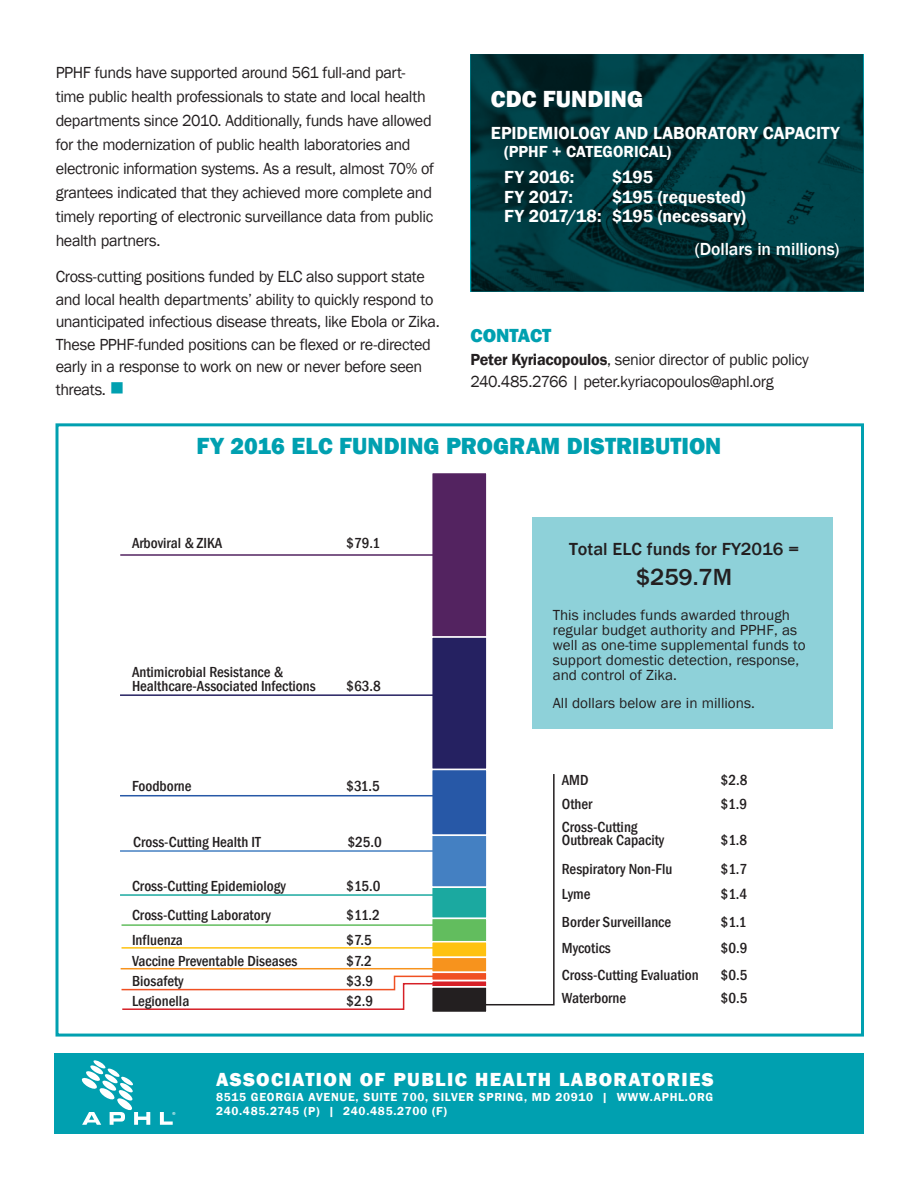
<style>
.page{position:relative;width:918px;height:1188px;background:#fff}
.page>*{position:absolute;margin:0;border:0;box-sizing:border-box;transform-origin:0 0}
.Hill_Day-CDC_Funding{font:800 24px "Franklin Gothic";color:#00a0b0}
.Hill_Day-CDC_Funding-2{font:800 24px "Franklin Gothic";color:#fff}
.funding_box__other{font:500 24px "Franklin Gothic";color:#231f20}
.Hill_Day-Bottom_bar{font:800 19.5px "Franklin Gothic";letter-spacing:.07em;color:#fff}
.Hill_Day-Header{font:800 19.5px "Franklin Gothic";color:#00a0b0}
.Hill_Day-CDC_Funding-3{font:600 18px "Franklin Gothic";color:#fff}
.funding_box__other-2{font:500 18px "Franklin Gothic";color:#231f20}
.Hill_Day-CDC_Funding-4{font:500 18px "Franklin Gothic";letter-spacing:-.005em;color:#fff}
.Hill_Day-Body{font:16.5px/24px "Franklin Gothic";letter-spacing:-.025em;color:#231f20}
.Hill_Day-CDC_Funding-5{font:600 16.5px "Franklin Gothic";color:#fff}
.funding_box_lables{font:500 condensed 15px/13.5px "Franklin Gothic";color:#231f20}
.funding_box__other-3{font:15px/15px "Franklin Gothic";color:#231f20}
.funding_box__other-4{font:500 condensed 15px/13.5px "Franklin Gothic";color:#231f20}
.Hill_Day-BottomBar_a{font:600 12px "Franklin Gothic";letter-spacing:.06em;color:#fff}
.t1{font:8.7px "Myriad Pro";color:#fff}
.s1{color:#00a0b0}
.s2{font-weight:600}
</style>
<div class="page">
<svg style="left:471px;top:54px;width:393px;height:238px;background:#00383d"></svg>
<div style="left:54px;top:1053px;width:810px;height:81px;background:#00a0b0"></div>
<svg style="left:160px;top:1112px;width:13px;height:13px"></svg>
<svg style="left:81px;top:1060px;width:69px;height:65px"></svg>
<div style="left:56px;top:423px;width:808px;height:614px;border:3px solid #00a0b0"></div>
<div style="left:431px;top:472px;width:57px;height:166px;background:#532360;border:2px solid #fff"></div>
<div style="left:431px;top:636px;width:57px;height:134px;background:#252161;border:2px solid #fff"></div>
<div style="left:431px;top:769px;width:57px;height:67px;background:#2758a7;border:2px solid #fff"></div>
<div style="left:431px;top:835px;width:57px;height:53px;background:#4480c2;border:2px solid #fff"></div>
<div style="left:431px;top:887px;width:57px;height:32px;background:#1ba9a0;border:2px solid #fff"></div>
<div style="left:431px;top:918px;width:57px;height:24px;background:#62bd5e;border:2px solid #fff"></div>
<div style="left:431px;top:941px;width:57px;height:17px;background:#fec210;border:2px solid #fff"></div>
<div style="left:431px;top:957px;width:57px;height:16px;background:#f7931d;border:2px solid #fff"></div>
<div style="left:431px;top:972px;width:57px;height:9px;background:#f05022;border:2px solid #fff"></div>
<svg style="left:461px;top:980px;width:14px;height:6px"></svg>
<div style="left:432px;top:987px;width:55px;height:25px;background:#231f20"></div>
<div style="left:431px;top:986px;width:57px;height:27px;border:2px solid #fff"></div>
<hr style="left:120px;top:694px;width:330px;height:2px;background:#252161">
<hr style="left:120px;top:795px;width:333px;height:1px;background:#2758a7">
<hr style="left:120px;top:850px;width:334px;height:2px;background:#4480c2">
<hr style="left:122px;top:947px;width:317px;height:2px;background:#fec210">
<hr style="left:120px;top:894px;width:320px;height:2px;background:#1ba9a0">
<hr style="left:122px;top:924px;width:325px;height:2px;background:#62bd5e">
<hr style="left:121px;top:968px;width:318px;height:1px;background:#f7931d">
<hr style="left:120px;top:554px;width:339px;height:2px;background:#532360">
<div style="left:532px;top:518px;width:301px;height:211px;background:#8ed1d9"></div>
<svg style="left:475px;top:773px;width:80px;height:233px"></svg>
<svg style="left:121px;top:975px;width:340px;height:36px"></svg>
<p class="Hill_Day-Body" style="left:56px;top:61px;width:380px">PPHF funds have supported around 561 full-and part&shy;time public health professionals to state and local health departments since 2010. Additionally, funds have allowed for the modernization of public health laboratories and electronic information systems. As a result, almost 70% of grantees indicated that they achieved more complete and timely reporting of electronic surveillance data from public health partners.</p>
<p class="Hill_Day-Body" style="left:56px;top:266px;width:386px;line-height:22.6px">Cross-cutting positions funded by ELC also support state and local health departments’ ability to quickly respond to unanticipated infectious disease threats, like Ebola or Zika.<br>These PPHF-funded positions can be flexed or re-directed early in a response to work on new or never before seen threats. <span class="s1">■</span></p>
<p class="Hill_Day-CDC_Funding-2" style="left:491px;top:84px;width:154px">CDC FUNDING</p>
<p class="Hill_Day-CDC_Funding-3" style="left:491px;top:122px;width:351px">EPIDEMIOLOGY AND LABORATORY CAPACITY</p>
<p class="Hill_Day-CDC_Funding-5" style="left:504px;top:141px;width:169px">(PPHF + CATEGORICAL)</p>
<p class="Hill_Day-CDC_Funding-3" style="left:504px;top:166px;width:72px">FY 2016:</p>
<p class="Hill_Day-CDC_Funding-3" style="left:612px;top:166px;width:42px">$195</p>
<p class="Hill_Day-CDC_Funding-3" style="left:504px;top:185px;width:70px">FY 2017:</p>
<p class="Hill_Day-CDC_Funding-3" style="left:612px;top:185px;width:135px">$195 (requested)</p>
<p class="Hill_Day-CDC_Funding-3" style="left:504px;top:205px;width:243px">FY 2017/18: $195 (necessary)</p>
<p class="Hill_Day-CDC_Funding-4" style="left:695px;top:238px;width:146px">(Dollars in millions)</p>
<p class="Hill_Day-Header" style="left:470px;top:323px;width:83px">CONTACT</p>
<p class="Hill_Day-Body" style="left:470px;top:348px;width:340px;line-height:22.5px"><span class="s2">Peter Kyriacopoulos</span>, senior director of public policy<br>240.485.2766 | peter.kyriacopoulos@aphl.org</p>
<p class="Hill_Day-CDC_Funding" style="left:197px;top:430px;width:526px">FY 2016 ELC FUNDING PROGRAM DISTRIBUTION</p>
<p class="funding_box_lables" style="left:132px;top:536px;width:92px">Arboviral &amp; ZIKA</p>
<p class="funding_box_lables" style="left:346px;top:536px;width:35px">$79.1</p>
<p class="funding_box_lables" style="left:132px;top:666px;width:185px">Antimicrobial Resistance &amp;<br>Healthcare-Associated Infections</p>
<p class="funding_box_lables" style="left:346px;top:679px;width:36px">$63.8</p>
<p class="funding_box_lables" style="left:132px;top:779px;width:61px">Foodborne</p>
<p class="funding_box_lables" style="left:346px;top:779px;width:35px">$31.5</p>
<p class="funding_box_lables" style="left:133px;top:835px;width:129px">Cross-Cutting Health IT</p>
<p class="funding_box_lables" style="left:347px;top:835px;width:36px">$25.0</p>
<p class="funding_box_lables" style="left:132px;top:879px;width:155px">Cross-Cutting Epidemiology</p>
<p class="funding_box_lables" style="left:346px;top:879px;width:36px">$15.0</p>
<p class="funding_box_lables" style="left:132px;top:908px;width:141px">Cross-Cutting Laboratory</p>
<p class="funding_box_lables" style="left:346px;top:908px;width:35px">$11.2</p>
<p class="funding_box_lables" style="left:132px;top:933px;width:52px">Influenza</p>
<p class="funding_box_lables" style="left:346px;top:933px;width:27px">$7.5</p>
<p class="funding_box_lables" style="left:132px;top:954px;width:167px">Vaccine Preventable Diseases</p>
<p class="funding_box_lables" style="left:346px;top:954px;width:27px">$7.2</p>
<p class="funding_box_lables" style="left:132px;top:974px;width:53px">Biosafety</p>
<p class="funding_box_lables" style="left:346px;top:974px;width:28px">$3.9</p>
<p class="funding_box_lables" style="left:132px;top:994px;width:59px">Legionella</p>
<p class="funding_box_lables" style="left:346px;top:994px;width:28px">$2.9</p>
<p class="funding_box__other-2" style="left:569px;top:538px;width:232px">Total ELC funds for FY2016 =</p>
<p class="funding_box__other" style="left:636px;top:562px;width:98px">$259.7M</p>
<p class="funding_box__other-3" style="left:553px;top:608px;width:254px">This includes funds awarded through regular budget authority and PPHF, as well as one-time supplemental funds to support domestic detection, response, and control of Zika.</p>
<p class="funding_box__other-3" style="left:553px;top:696px;width:204px">All dollars below are in millions.</p>
<p class="funding_box__other-4" style="left:562px;top:773px;width:28px">AMD</p>
<p class="funding_box__other-4" style="left:721px;top:773px;width:28px">$2.8</p>
<p class="funding_box__other-4" style="left:562px;top:797px;width:32px">Other</p>
<p class="funding_box__other-4" style="left:721px;top:797px;width:28px">$1.9</p>
<p class="funding_box__other-4" style="left:562px;top:820px;width:104px">Cross-Cutting<br>Outbreak Capacity</p>
<p class="funding_box__other-4" style="left:721px;top:833px;width:28px">$1.8</p>
<p class="funding_box__other-4" style="left:562px;top:862px;width:112px">Respiratory Non-Flu</p>
<p class="funding_box__other-4" style="left:721px;top:862px;width:28px">$1.7</p>
<p class="funding_box__other-4" style="left:562px;top:887px;width:30px">Lyme</p>
<p class="funding_box__other-4" style="left:721px;top:887px;width:28px">$1.4</p>
<p class="funding_box__other-4" style="left:562px;top:915px;width:111px">Border Surveillance</p>
<p class="funding_box__other-4" style="left:721px;top:915px;width:27px">$1.1</p>
<p class="funding_box__other-4" style="left:562px;top:942px;width:50px">Mycotics</p>
<p class="funding_box__other-4" style="left:721px;top:942px;width:28px">$0.9</p>
<p class="funding_box__other-4" style="left:562px;top:991px;width:66px">Waterborne</p>
<p class="funding_box__other-4" style="left:721px;top:991px;width:28px">$0.5</p>
<p class="funding_box__other-4" style="left:562px;top:968px;width:138px">Cross-Cutting Evaluation</p>
<p class="funding_box__other-4" style="left:721px;top:968px;width:28px">$0.5</p>
<p class="t1" style="left:172px;top:1109px;width:5px">®</p>
<p class="Hill_Day-Bottom_bar" style="left:216px;top:1066px;width:499px">ASSOCIATION OF PUBLIC HEALTH LABORATORIES</p>
<p class="Hill_Day-BottomBar_a" style="left:216px;top:1090px;width:499px">8515 GEORGIA AVENUE, SUITE 700, SILVER SPRING, MD 20910 | WWW.APHL.ORG</p>
<p class="Hill_Day-BottomBar_a" style="left:216px;top:1103px;width:233px">240.485.2745 (P) | 240.485.2700 (F)</p>
</div>
